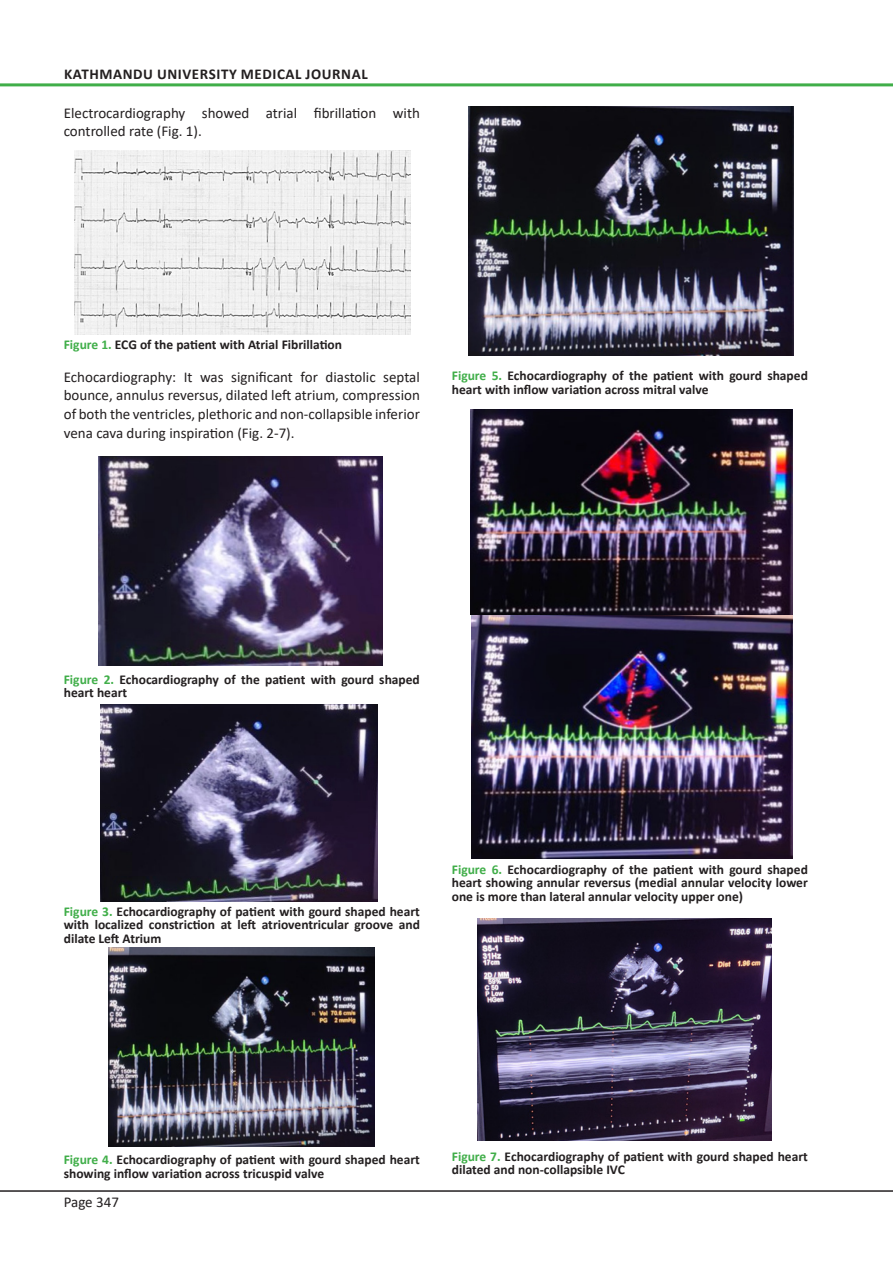
<style>
.page{position:relative;width:893px;height:1263px;background:#fff}
.page>*{position:absolute;margin:0;border:0;box-sizing:border-box;transform-origin:0 0}
.Normal_Text{font:15px/18.9px "Calibri";color:#231f20}
.Heading_2_-_Sub_head{font:700 15px "Calibri";letter-spacing:.04em;color:#231f20}
.Table_Figure_Legend{font:700 13.5px/13.5px "Calibri";color:#231f20}
.s1{color:#40ae49}
</style>
<div class="page">
<hr style="left:0;top:1190px;width:893px;height:2px;background:#231f20">
<hr style="left:0;top:83px;width:893px;height:3px;background:#40ae49">
<img style="left:74px;top:150px;width:336px;height:184px">
<img style="left:98px;top:457px;width:284px;height:209px">
<img style="left:101px;top:704px;width:276px;height:197px">
<img style="left:108px;top:947px;width:266px;height:200px">
<img style="left:468px;top:107px;width:325px;height:249px">
<img style="left:471px;top:409px;width:322px;height:449px">
<img style="left:477px;top:919px;width:294px;height:221px">
<p class="Heading_2_-_Sub_head" style="left:64px;top:63px;width:305px">KATHMANDU UNIVERSITY MEDICAL JOURNAL</p>
<p class="Normal_Text" style="left:64px;top:103px;width:358px">Electrocardiography showed atrial fibrillation with controlled rate (Fig. 1).</p>
<p class="Table_Figure_Legend" style="left:64px;top:338px;width:280px"><span class="s1">Figure 1.</span> ECG of the patient with Atrial Fibrillation</p>
<p class="Normal_Text" style="left:64px;top:367px;width:358px;text-align:justify">Echocardiography: It was significant for diastolic septal bounce, annulus reversus, dilated left atrium, compression of both the ventricles, plethoric and non-collapsible inferior vena cava during inspiration (Fig. 2-7).</p>
<p class="Table_Figure_Legend" style="left:452px;top:369px;width:358px"><span class="s1">Figure 5.</span> Echocardiography of the patient with gourd shaped heart with inflow variation across mitral valve</p>
<p class="Table_Figure_Legend" style="left:64px;top:672px;width:358px"><span class="s1">Figure 2.</span> Echocardiography of the patient with gourd shaped heart heart</p>
<p class="Table_Figure_Legend" style="left:64px;top:904px;width:358px;text-align:justify"><span class="s1">Figure 3.</span> Echocardiography of patient with gourd shaped heart with localized constriction at left atrioventricular groove and dilate Left Atrium</p>
<p class="Table_Figure_Legend" style="left:452px;top:862px;width:358px;text-align:justify"><span class="s1">Figure 6.</span> Echocardiography of the patient with gourd shaped heart showing annular reversus (medial annular velocity lower one is more than lateral annular velocity upper one)</p>
<p class="Table_Figure_Legend" style="left:64px;top:1152px;width:358px"><span class="s1">Figure 4.</span> Echocardiography of patient with gourd shaped heart showing inflow variation across tricuspid valve</p>
<p class="Table_Figure_Legend" style="left:452px;top:1149px;width:358px"><span class="s1">Figure 7.</span> Echocardiography of patient with gourd shaped heart dilated and non-collapsible IVC</p>
<p class="Normal_Text" style="left:64px;top:1192px;width:57px">Page 347</p>
</div>
